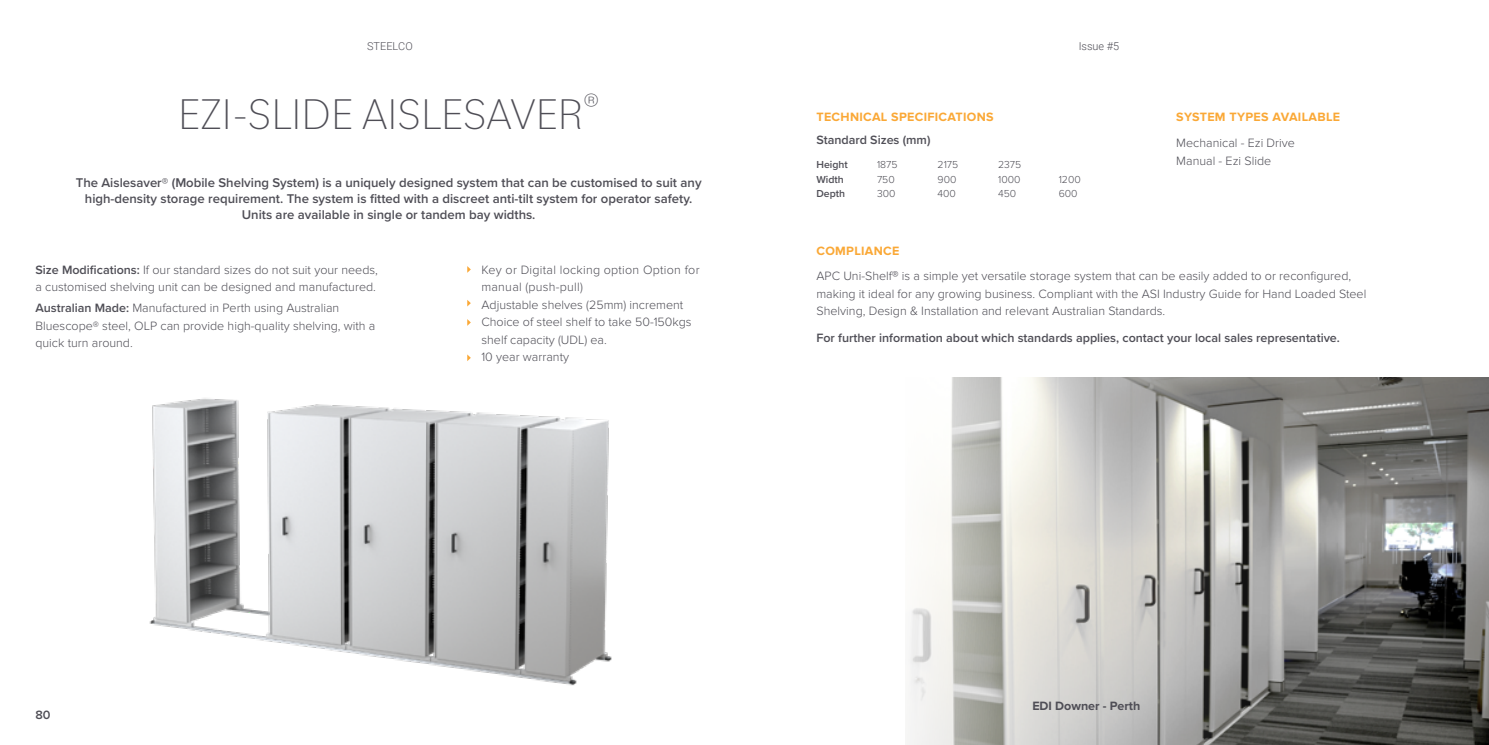
<style>
.page{position:relative;width:1489px;height:745px;background:#fff}
.page>*{position:absolute;margin:0;border:0;box-sizing:border-box;transform-origin:0 0}
.t1{font:200 45px "Bilo";color:#4f4e56}
.t2{font:600 13.12px/15.8px "Proxima Nova";color:#4f4e56;text-align:center}
.t3{font:300 12.5px/17.5px "Proxima Nova";color:#4f4e56}
.t4{font:600 12.5px "Proxima Nova";color:#4f4e56}
.t5{font:700 12.5px "Proxima Nova";letter-spacing:.025em;color:#faa836}
.t6{font:700 12.5px "Proxima Nova";color:#4f4e56}
.t7{font:600 12.5px "Proxima Nova";color:#504f57}
.t8{font:300 10.88px "Roboto";color:#4f4e56}
.t9{font:300 10.5px/14.8px "Proxima Nova";color:#4f4e56}
.t10{font:600 10.5px/14.8px "Proxima Nova";color:#4f4e56}
.s1{font-weight:600}
.s2{font-weight:600;font-size:13.12px}
</style>
<div class="page">
<img style="left:907px;top:377px;width:581px;height:367px">
<img style="left:149px;top:398px;width:463px;height:288px">
<svg style="left:467px;top:266px;width:4px;height:6px"></svg>
<svg style="left:467px;top:319px;width:4px;height:6px"></svg>
<svg style="left:467px;top:300px;width:4px;height:6px"></svg>
<svg style="left:467px;top:354px;width:4px;height:7px"></svg>
<p class="t8" style="left:367px;top:39px;width:47px">STEELCO</p>
<p class="t8" style="left:1078px;top:39px;width:42px">Issue #5</p>
<h1 class="t1" style="left:178px;top:83px;width:422px">EZI-SLIDE AISLESAVER<sup>®</sup></h1>
<p class="t5" style="left:816px;top:110px;width:179px">TECHNICAL SPECIFICATIONS</p>
<p class="t5" style="left:1176px;top:110px;width:165px">SYSTEM TYPES AVAILABLE</p>
<p class="t2" style="left:76px;top:175px;width:627px">The Aislesaver® (Mobile Shelving System) is a uniquely designed system that can be customised to suit any high-density storage requirement. The system is fitted with a discreet anti-tilt system for operator safety.<br>Units are available in single or tandem bay widths.</p>
<p class="t3" style="left:35px;top:260px;width:344px"><span class="s1">Size Modifications:</span> If our standard sizes do not suit your needs, a customised shelving unit can be designed and manufactured.</p>
<p class="t3" style="left:35px;top:299px;width:341px"><span class="s1">Australian Made:</span> Manufactured in Perth using Australian<br>Bluescope® steel, OLP can provide high-quality shelving, with a quick turn around.</p>
<p class="t3" style="left:481px;top:260px;width:220px">Key or Digital locking option Option for manual (push-pull)<br>Adjustable shelves (25mm) increment<br>Choice of steel shelf to take 50-150kgs shelf capacity (UDL) ea.<br>10 year warranty</p>
<p class="t4" style="left:816px;top:131px;width:115px">Standard Sizes (mm)</p>
<p class="t3" style="left:1176px;top:135px;width:120px">Mechanical - Ezi Drive<br>Manual - Ezi Slide</p>
<p class="t10" style="left:816px;top:157px;width:33px">Height<br>Width<br>Depth</p>
<p class="t9" style="left:877px;top:157px;width:22px">1875<br>750<br>300</p>
<p class="t9" style="left:937px;top:157px;width:22px">2175<br>900<br>400</p>
<p class="t9" style="left:998px;top:157px;width:25px;text-align:justify">2375<br>1000<br>450</p>
<p class="t9" style="left:1058px;top:172px;width:24px">1200<br>600</p>
<p class="t5" style="left:816px;top:243px;width:84px">COMPLIANCE</p>
<p class="t3" style="left:816px;top:267px;width:551px">APC Uni-Shelf<span class="s2">®</span> is a simple yet versatile storage system that can be easily added to or reconfigured, making it ideal for any growing business. Compliant with the ASI Industry Guide for Hand Loaded Steel<br>Shelving, Design &amp; Installation and relevant Australian Standards.</p>
<p class="t4" style="left:816px;top:328px;width:525px">For further information about which standards applies, contact your local sales representative.</p>
<p class="t7" style="left:35px;top:705px;width:17px">80</p>
<p class="t6" style="left:1032px;top:697px;width:109px">EDI Downer - Perth</p>
</div>
